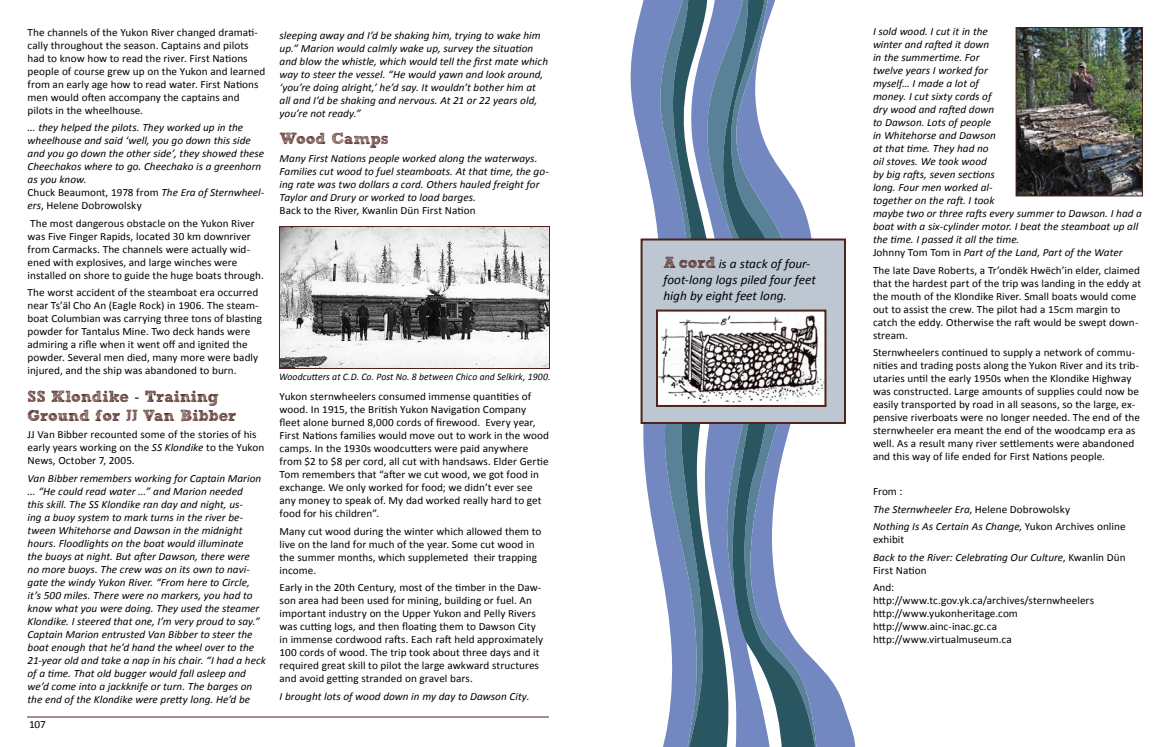
<style>
.page{position:relative;width:1170px;height:747px;background:#fff}
.page>*{position:absolute;margin:0;border:0;box-sizing:border-box;transform-origin:0 0}
.t1{font:16px/19.2px "Sketch Rockwell";letter-spacing:-.005em;color:#4e231c}
.t2{font:italic 13px/16px "Calibri";color:#000}
.t3{font:11px/13px "Calibri";letter-spacing:.005em;color:#000}
.t4{font:italic 11px/13px "Calibri";color:#000}
.t5{font:italic 10px "Calibri";letter-spacing:.005em;color:#000}
.s1{font-style:normal}
.s2{font-style:italic}
.s3{font-family:"Sketch Rockwell";font-style:normal;font-size:16px;color:#4e231c}
</style>
<div class="page">
<img style="left:281px;top:228px;width:267px;height:139px">
<div style="left:279px;top:226px;width:271px;height:143px;border:1px solid #4e231c"></div>
<svg style="left:630px;top:0;width:29px;height:558px"></svg>
<svg style="left:659px;top:0;width:12px;height:747px"></svg>
<svg style="left:816px;top:662px;width:40px;height:85px;fill:#7388c1"></svg>
<svg style="left:739px;top:0;width:77px;height:747px"></svg>
<svg style="left:671px;top:0;width:68px;height:747px;background:#6886a4"></svg>
<div style="left:642px;top:240px;width:203px;height:183px;background:#bdc7d1"></div>
<div style="left:641px;top:238px;width:205px;height:186px;border:2px solid #4e231c"></div>
<img style="left:659px;top:313px;width:164px;height:91px">
<div style="left:656px;top:310px;width:170px;height:97px;border:2px solid #4e231c"></div>
<img style="left:1018px;top:29px;width:123px;height:165px">
<div style="left:1016px;top:27px;width:127px;height:169px;border:1px solid #4e231c"></div>
<hr style="left:27px;top:717px;width:522px;height:1px;background:#4e231c">
<p class="t3" style="left:28px;top:25px;width:239px">The channels of the Yukon River changed dramati&shy;cally throughout the season. Captains and pilots had to know how to read the river. First Nations people of course grew up on the Yukon and learned from an early age how to read water. First Nations men would often accompany the captains and pilots in the wheelhouse.</p>
<p class="t4" style="left:28px;top:120px;width:238px">... they helped the pilots. They worked up in the wheelhouse and said ‘well, you go down this side and you go down the other side’, they showed these Cheechakos where to go. Cheechako is a greenhorn as you know.<br><span class="s1">Chuck Beaumont, 1978 from</span> The Era of Sternwheel&shy;ers<span class="s1">, Helene Dobrowolsky</span></p>
<p class="t3" style="left:28px;top:216px;width:238px">The most dangerous obstacle on the Yukon River was Five Finger Rapids, located 30 km downriver from Carmacks. The channels were actually wid&shy;ened with explosives, and large winches were installed on shore to guide the huge boats through.</p>
<p class="t3" style="left:28px;top:285px;width:236px">The worst accident of the steamboat era occurred near Ts’äl Cho An (Eagle Rock) in 1906. The steam&shy;boat Columbian was carrying three tons of blasting powder for Tantalus Mine. Two deck hands were admiring a rifle when it went off and ignited the powder. Several men died, many more were badly injured, and the ship was abandoned to burn.</p>
<h1 class="t1" style="left:28px;top:387px;width:211px">SS Klondike - Training<br>Ground for JJ Van Bibber</h1>
<p class="t3" style="left:28px;top:428px;width:238px">JJ Van Bibber recounted some of the stories of his early years working on the <span class="s2">SS Klondike</span> to the Yukon<br>News, October 7, 2005.</p>
<p class="t4" style="left:28px;top:471px;width:240px">Van Bibber remembers working for Captain Marion ... “He could read water ...” and Marion needed<br>this skill. The SS Klondike ran day and night, us-<br>ing a buoy system to mark turns in the river be&shy;tween Whitehorse and Dawson in the midnight hours. Floodlights on the boat would illuminate<br>the buoys at night. But after Dawson, there were<br>no more buoys. The crew was on its own to navi&shy;gate the windy Yukon River. “From here to Circle, it’s 500 miles. There were no markers, you had to know what you were doing. They used the steamer Klondike. I steered that one, I’m very proud to say.” Captain Marion entrusted Van Bibber to steer the boat enough that he’d hand the wheel over to the 21-year old and take a nap in his chair. “I had a heck of a time. That old bugger would fall asleep and we’d come into a jackknife or turn. The barges on the end of the Klondike were pretty long. He’d be</p>
<p class="t3" style="left:29px;top:718px;width:18px">107</p>
<p class="t4" style="left:280px;top:28px;width:270px">sleeping away and I’d be shaking him, trying to wake him up.” Marion would calmly wake up, survey the situation and blow the whistle, which would tell the first mate which way to steer the vessel. “He would yawn and look around, ‘you’re doing alright,’ he’d say. It wouldn’t bother him at all and I’d be shaking and nervous. At 21 or 22 years old, you’re not ready.”</p>
<h1 class="t1" style="left:280px;top:129px;width:111px">Wood Camps</h1>
<p class="t4" style="left:280px;top:151px;width:271px">Many First Nations people worked along the waterways.<br>Families cut wood to fuel steamboats. At that time, the go&shy;ing rate was two dollars a cord. Others hauled freight for Taylor and Drury or worked to load barges.</p>
<p class="t3" style="left:280px;top:203px;width:198px">Back to the River, Kwanlin Dün First Nation</p>
<p class="t5" style="left:279px;top:370px;width:273px">Woodcutters at C.D. Co. Post No. 8 between Chico and Selkirk, 1900.</p>
<p class="t3" style="left:280px;top:389px;width:271px">Yukon sternwheelers consumed immense quantities of wood. In 1915, the British Yukon Navigation Company fleet alone burned 8,000 cords of firewood. Every year, First Nations families would move out to work in the wood camps. In the 1930s woodcutters were paid anywhere from $2 to $8 per cord, all cut with handsaws. Elder Gertie Tom remembers that “after we cut wood, we got food in exchange. We only worked for food; we didn’t ever see any money to speak of. My dad worked really hard to get food for his children”.</p>
<p class="t3" style="left:280px;top:524px;width:263px">Many cut wood during the winter which allowed them to live on the land for much of the year. Some cut wood in the summer months, which supplemeted their trapping income.</p>
<p class="t3" style="left:280px;top:580px;width:265px">Early in the 20th Century, most of the timber in the Daw&shy;son area had been used for mining, building or fuel. An important industry on the Upper Yukon and Pelly Rivers was cutting logs, and then floating them to Dawson City in immense cordwood rafts. Each raft held approximately 100 cords of wood. The trip took about three days and it required great skill to pilot the large awkward structures and avoid getting stranded on gravel bars.</p>
<p class="t4" style="left:280px;top:689px;width:251px">I brought lots of wood down in my day to Dawson City.</p>
<p class="t2" style="left:664px;top:255px;width:154px"><span class="s3">A cord</span> is a stack of four&shy;foot-long logs piled four feet high by eight feet long.</p>
<p class="t4" style="left:873px;top:25px;width:271px">I sold wood. I cut it in the<br>winter and rafted it down<br>in the summertime. For<br>twelve years I worked for<br>myself… I made a lot of<br>money. I cut sixty cords of<br>dry wood and rafted down<br>to Dawson. Lots of people<br>in Whitehorse and Dawson<br>at that time. They had no<br>oil stoves. We took wood<br>by big rafts, seven sections<br>long. Four men worked al-<br>together on the raft. I took<br>maybe two or three rafts every summer to Dawson. I had a boat with a six-cylinder motor. I beat the steamboat up all the time. I passed it all the time.<br><span class="s1">Johnny Tom Tom in</span> Part of the Land, Part of the Water</p>
<p class="t3" style="left:873px;top:263px;width:270px">The late Dave Roberts, a Tr’ondëk Hwëch’in elder, claimed that the hardest part of the trip was landing in the eddy at the mouth of the Klondike River. Small boats would come out to assist the crew. The pilot had a 15cm margin to catch the eddy. Otherwise the raft would be swept down&shy;stream.</p>
<p class="t3" style="left:873px;top:346px;width:269px">Sternwheelers continued to supply a network of commu&shy;nities and trading posts along the Yukon River and its trib&shy;utaries until the early 1950s when the Klondike Highway was constructed. Large amounts of supplies could now be easily transported by road in all seasons, so the large, ex&shy;pensive riverboats were no longer needed. The end of the sternwheeler era meant the end of the woodcamp era as well. As a result many river settlements were abandoned and this way of life ended for First Nations people.</p>
<p class="t4" style="left:873px;top:482px;width:254px;line-height:17.5px"><span class="s1">From :<br></span>The Sternwheeler Era<span class="s1">, Helene Dobrowolsky<br></span>Nothing Is As Certain As Change<span class="s1">, Yukon Archives online</span></p>
<p class="t4" style="left:873px;top:530px;width:254px;line-height:17.5px"><span class="s1">exhibit<br></span>Back to the River: Celebrating Our Culture<span class="s1">, Kwanlin Dün</span></p>
<p class="t3" style="left:873px;top:561px;width:55px;line-height:17.5px">First Nation<br>And:</p>
<p class="t3" style="left:873px;top:594px;width:223px">http://www.tc.gov.yk.ca/archives/sternwheelers http://www.yukonheritage.com http://www.ainc-inac.gc.ca http://www.virtualmuseum.ca</p>
</div>
